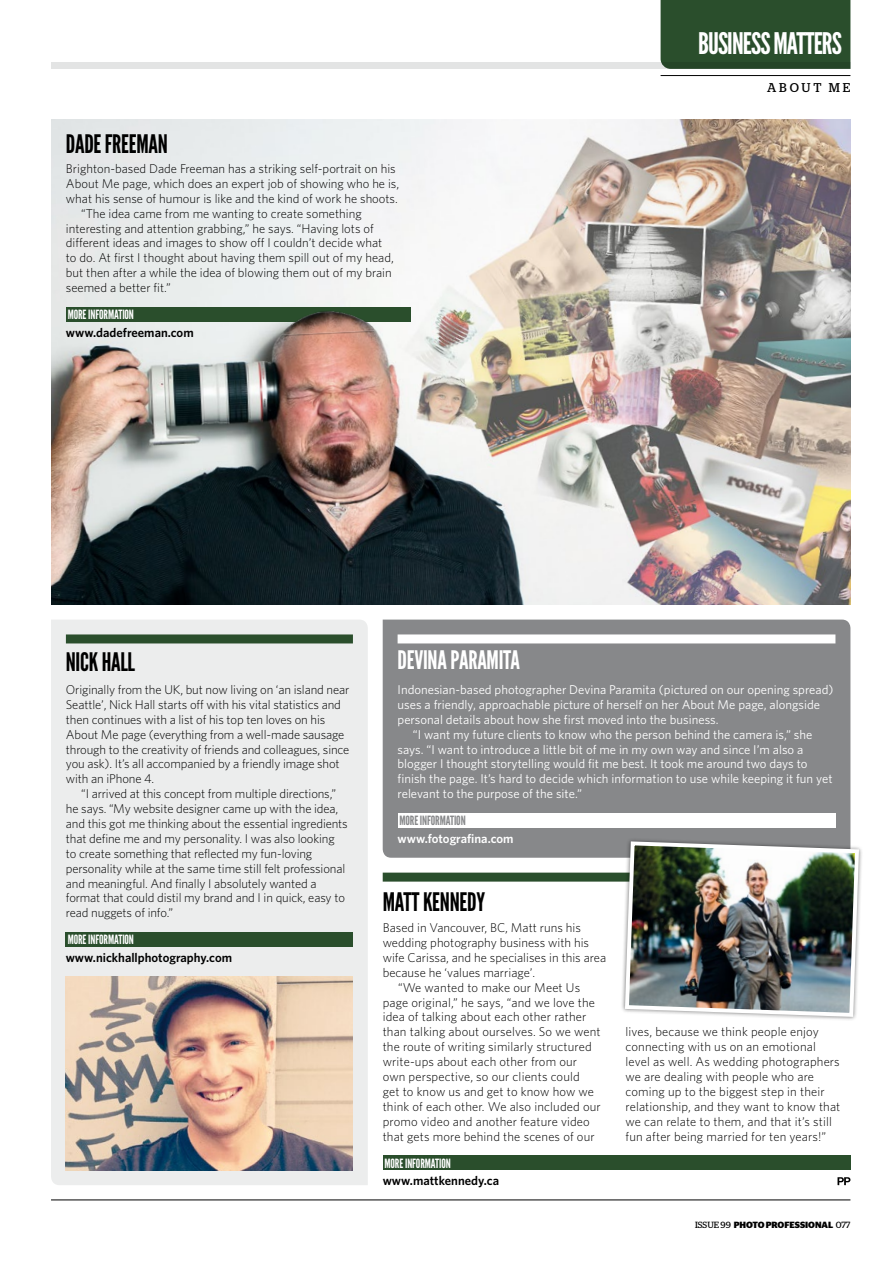
<style>
.page{position:relative;width:893px;height:1263px;background:#fff}
.page>*{position:absolute;margin:0;border:0;box-sizing:border-box;transform-origin:0 0}
.t1{font:29.7px "League Gothic";letter-spacing:-.03em;color:#fff}
.Body_Text{font:25.5px "League Gothic";letter-spacing:-.01em;color:#000}
.Body_Text-2{font:25.5px "League Gothic";letter-spacing:-.01em;color:#fff}
.Body_Text-3{font:300 12.75px/14.9px "Whitney";color:#000}
.Body_Text-4{font:12.75px/14.9px "Whitney";color:#fff}
.Body_Text-5{font:600 12.75px "Whitney";color:#000}
.Body_Text-6{font:12.75px "League Gothic";letter-spacing:-.01em;color:#fff}
.Body_Text-7{font:600 12.75px "Whitney";color:#fff}
.Body_Text-8{font:12.75px "League Gothic";letter-spacing:-.01em;color:#87888a}
.Body_Text-9{font:12.75px "Stag";letter-spacing:.22em;color:#000}
.Body_Text-10{font:700 9px "Stag Sans";letter-spacing:-.01em;color:#000}
.s1{font-family:"Stag";font-weight:400}
</style>
<div class="page">
<div style="left:661px;top:0;width:189px;height:63px;background:#2a4e2c"></div>
<hr style="left:661px;top:75px;width:189px;height:1px;background:#000">
<hr style="left:51px;top:1200px;width:799px;height:1px;background:#000">
<svg style="left:51px;top:63px;width:799px;height:6px;fill:#e3e4e4"></svg>
<div style="left:51px;top:620px;width:317px;height:565px;background:#eceded"></div>
<img style="left:66px;top:977px;width:287px;height:193px">
<img style="left:51px;top:119px;width:799px;height:486px">
<div style="left:66px;top:307px;width:344px;height:15px;background:#2a4e2c"></div>
<img style="left:244px;top:297px;width:196px;height:55px">
<div style="left:66px;top:634px;width:287px;height:9px;background:#2a4e2c"></div>
<div style="left:66px;top:932px;width:287px;height:15px;background:#2a4e2c"></div>
<div style="left:383px;top:620px;width:467px;height:238px;background:#87888a"></div>
<div style="left:398px;top:634px;width:437px;height:9px;background:#fff"></div>
<div style="left:398px;top:813px;width:437px;height:15px;background:#fff"></div>
<div style="left:383px;top:873px;width:467px;height:9px;background:#2a4e2c"></div>
<div style="left:383px;top:1155px;width:467px;height:15px;background:#2a4e2c"></div>
<div style="left:620px;top:837px;width:243px;height:184px;background:#000;opacity:.5"></div>
<img style="left:623px;top:839px;width:238px;height:180px">
<svg style="left:837px;top:1177px;width:13px;height:8px"></svg>
<h1 class="t1" style="left:698px;top:27px;width:145px">BUSINESS MATTERS</h1>
<p class="Body_Text" style="left:66px;top:129px;width:103px">DADE FREEMAN</p>
<p class="Body_Text-3" style="left:66px;top:161px;width:335px">Brighton-based Dade Freeman has a striking self-portrait on his<br>About Me page, which does an expert job of showing who he is, what his sense of humour is like and the kind of work he shoots.</p>
<p class="Body_Text-3" style="left:66px;top:205px;width:329px;text-indent:15px">“The idea came from me wanting to create something interesting and attention grabbing,” he says. “Having lots of different ideas and images to show off I couldn’t decide what to do. At first I thought about having them spill out of my head, but then after a while the idea of blowing them out of my brain seemed a better fit.”</p>
<p class="Body_Text-6" style="left:68px;top:307px;width:68px">MORE INFORMATION</p>
<p class="Body_Text-5" style="left:66px;top:324px;width:129px">www.dadefreeman.com</p>
<p class="Body_Text" style="left:66px;top:648px;width:71px">NICK HALL</p>
<p class="Body_Text-2" style="left:398px;top:645px;width:124px">DEVINA PARAMITA</p>
<p class="Body_Text-9" style="left:767px;top:80px;width:85px">ABOUT ME</p>
<p class="Body_Text-3" style="left:66px;top:682px;width:285px">Originally from the UK, but now living on ‘an island near Seattle’, Nick Hall starts off with his vital statistics and then continues with a list of his top ten loves on his About Me page (everything from a well-made sausage through to the creativity of friends and colleagues, since you ask). It’s all accompanied by a friendly image shot with an iPhone 4.</p>
<p class="Body_Text-3" style="left:66px;top:786px;width:283px;text-indent:15px">“I arrived at this concept from multiple directions,” he says. “My website designer came up with the idea, and this got me thinking about the essential ingredients that define me and my personality. I was also looking to create something that reflected my fun-loving personality while at the same time still felt professional and meaningful. And finally I absolutely wanted a format that could distil my brand and I in quick, easy to read nuggets of info.”</p>
<p class="Body_Text-6" style="left:68px;top:932px;width:68px">MORE INFORMATION</p>
<p class="Body_Text-5" style="left:66px;top:949px;width:168px">www.nickhallphotography.com</p>
<p class="Body_Text-4" style="left:398px;top:682px;width:437px">Indonesian-based photographer Devina Paramita (pictured on our opening spread) uses a friendly, approachable picture of herself on her About Me page, alongside personal details about how she first moved into the business.</p>
<p class="Body_Text-4" style="left:398px;top:726px;width:436px;text-indent:15px">“I want my future clients to know who the person behind the camera is,” she says. “I want to introduce a little bit of me in my own way and since I’m also a blogger I thought storytelling would fit me best. It took me around two days to finish the page. It’s hard to decide which information to use while keeping it fun yet relevant to the purpose of the site.”</p>
<p class="Body_Text-8" style="left:399px;top:813px;width:68px">MORE INFORMATION</p>
<p class="Body_Text-7" style="left:398px;top:830px;width:117px">www.fotografina.com</p>
<p class="Body_Text" style="left:383px;top:887px;width:104px">MATT KENNEDY</p>
<p class="Body_Text-3" style="left:383px;top:920px;width:225px">Based in Vancouver, BC, Matt runs his wedding photography business with his wife Carissa, and he specialises in this area because he ‘values marriage’.</p>
<p class="Body_Text-3" style="left:383px;top:979px;width:220px;text-indent:15px">“We wanted to make our Meet Us page original,” he says, “and we love the idea of talking about each other rather than talking about ourselves. So we went the route of writing similarly structured write-ups about each other from our own perspective, so our clients could<br>get to know us and get to know how we think of each other. We also included our promo video and another feature video that gets more behind the scenes of our</p>
<p class="Body_Text-6" style="left:385px;top:1156px;width:68px">MORE INFORMATION</p>
<p class="Body_Text-5" style="left:383px;top:1172px;width:118px">www.mattkennedy.ca</p>
<p class="Body_Text-3" style="left:626px;top:1024px;width:216px">lives, because we think people enjoy connecting with us on an emotional level as well. As wedding photographers we are dealing with people who are coming up to the biggest step in their relationship, and they want to know that we can relate to them, and that it’s still fun after being married for ten years!”</p>
<p class="Body_Text-10" style="left:695px;top:1219px;width:157px"><span class="s1">ISSUE 99</span> PHOTO PROFESSIONAL <span class="s1">077</span></p>
</div>
